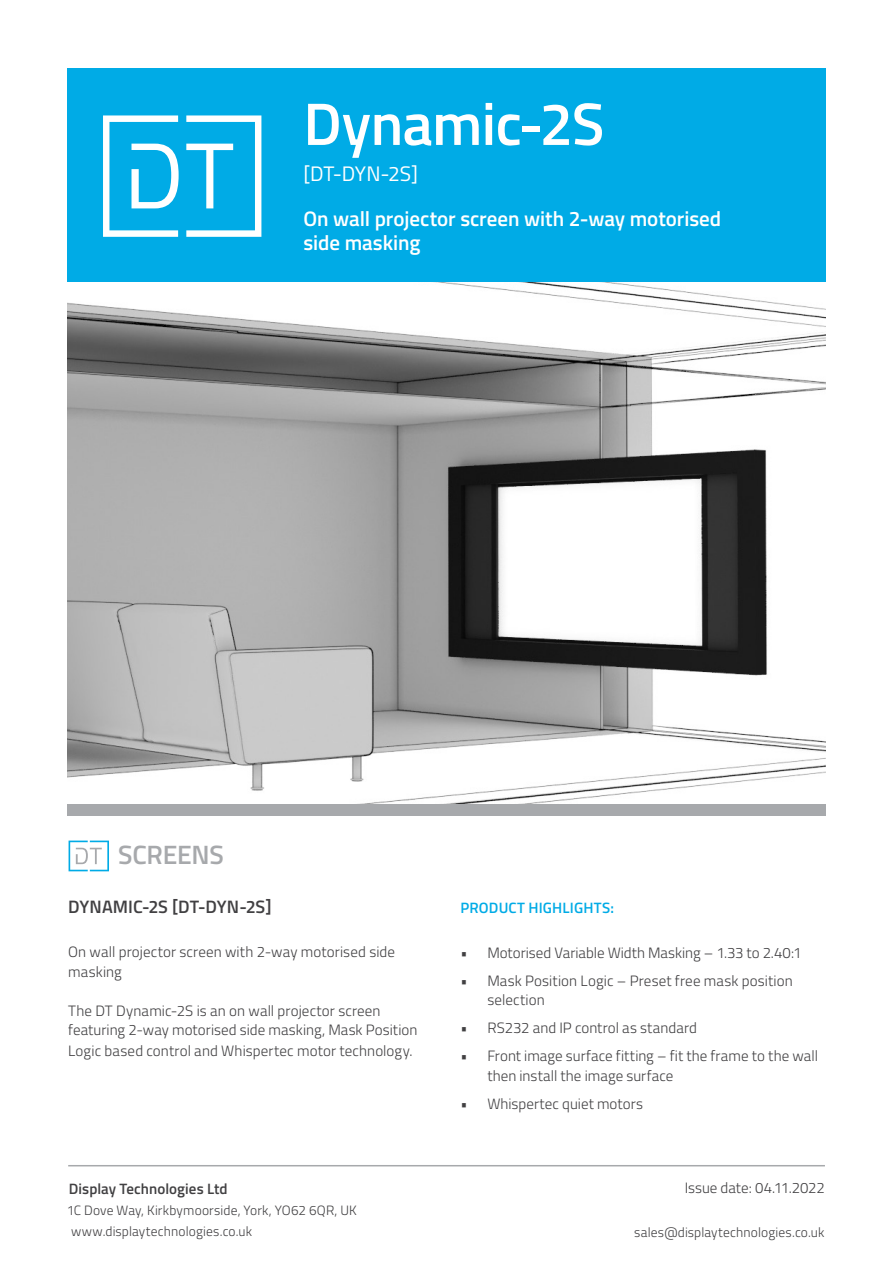
<style>
.page{position:relative;width:893px;height:1263px;background:#fff}
.page>*{position:absolute;margin:0;border:0;box-sizing:border-box;transform-origin:0 0}
.t1{font:600 60px "Titillium";letter-spacing:-.015em;color:#fff}
.t2{font:600 26.55px "Titillium";letter-spacing:-.01em;color:#a7a9ac}
.t3{font:600 21px/24px "Titillium";letter-spacing:-.005em;color:#fff}
.t4{font:21px "Titillium";letter-spacing:-.01em;color:#fff}
.t5{font:600 18px "Titillium";color:#414042}
.t6{font:300 15px/19.5px "Titillium";letter-spacing:.005em;color:#414042}
.t7{font:600 15px "Titillium";letter-spacing:.005em;color:#414042}
.t8{font:600 15px "Titillium";letter-spacing:.01em;color:#00abe6}
.t9{font:300 13.5px/21px "Titillium";letter-spacing:.01em;color:#414042}
</style>
<div class="page">
<div style="left:67px;top:68px;width:759px;height:214px;background:#00abe6"></div>
<div style="left:67px;top:803px;width:759px;height:13px;background:#a7a9ac"></div>
<hr style="left:68px;top:1165px;width:757px;height:1px;background:#a7a9ac">
<svg style="left:186px;top:115px;width:75px;height:122px"></svg>
<svg style="left:103px;top:115px;width:76px;height:122px"></svg>
<img style="left:67px;top:282px;width:759px;height:521px">
<svg style="left:69px;top:840px;width:40px;height:31px"></svg>
<h1 class="t1" style="left:303px;top:79px;width:303px">Dynamic-2S</h1>
<h3 class="t4" style="left:303px;top:159px;width:116px">[DT-DYN-2S]</h3>
<h3 class="t3" style="left:303px;top:206px;width:419px">On wall projector screen with 2-way motorised side masking</h3>
<h2 class="t2" style="left:118px;top:835px;width:107px">SCREENS</h2>
<p class="t5" style="left:68px;top:893px;width:205px">DYNAMIC-2S [DT-DYN-2S]</p>
<p class="t6" style="left:68px;top:942px;width:328px">On wall projector screen with 2-way motorised side masking</p>
<p class="t6" style="left:68px;top:1000px;width:351px">The DT Dynamic-2S is an on wall projector screen featuring 2-way motorised side masking, Mask Position</p>
<p class="t6" style="left:68px;top:1041px;width:346px">Logic based control and Whispertec motor technology.</p>
<p class="t7" style="left:69px;top:1177px;width:160px">Display Technologies Ltd</p>
<p class="t9" style="left:71px;top:1199px;width:287px;text-indent:-4px">1C Dove Way, Kirkbymoorside, York, YO62 6QR, UK www.displaytechnologies.co.uk</p>
<p class="t8" style="left:460px;top:896px;width:155px">PRODUCT HIGHLIGHTS:</p>
<p class="t6" style="left:460px;top:942px;width:343px">• Motorised Variable Width Masking – 1.33 to 2.40:1</p>
<p class="t6" style="left:487px;top:970px;width:307px;text-indent:-27px">• Mask Position Logic – Preset free mask position selection</p>
<p class="t6" style="left:460px;top:1017px;width:238px">• RS232 and IP control as standard</p>
<p class="t6" style="left:487px;top:1045px;width:332px;text-indent:-27px">• Front image surface fitting – fit the frame to the wall then install the image surface</p>
<p class="t6" style="left:460px;top:1093px;width:184px">• Whispertec quiet motors</p>
<p class="t6" style="left:685px;top:1178px;width:142px">Issue date: 04.11.2022</p>
<p class="t9" style="left:634px;top:1221px;width:192px">sales@displaytechnologies.co.uk</p>
</div>
